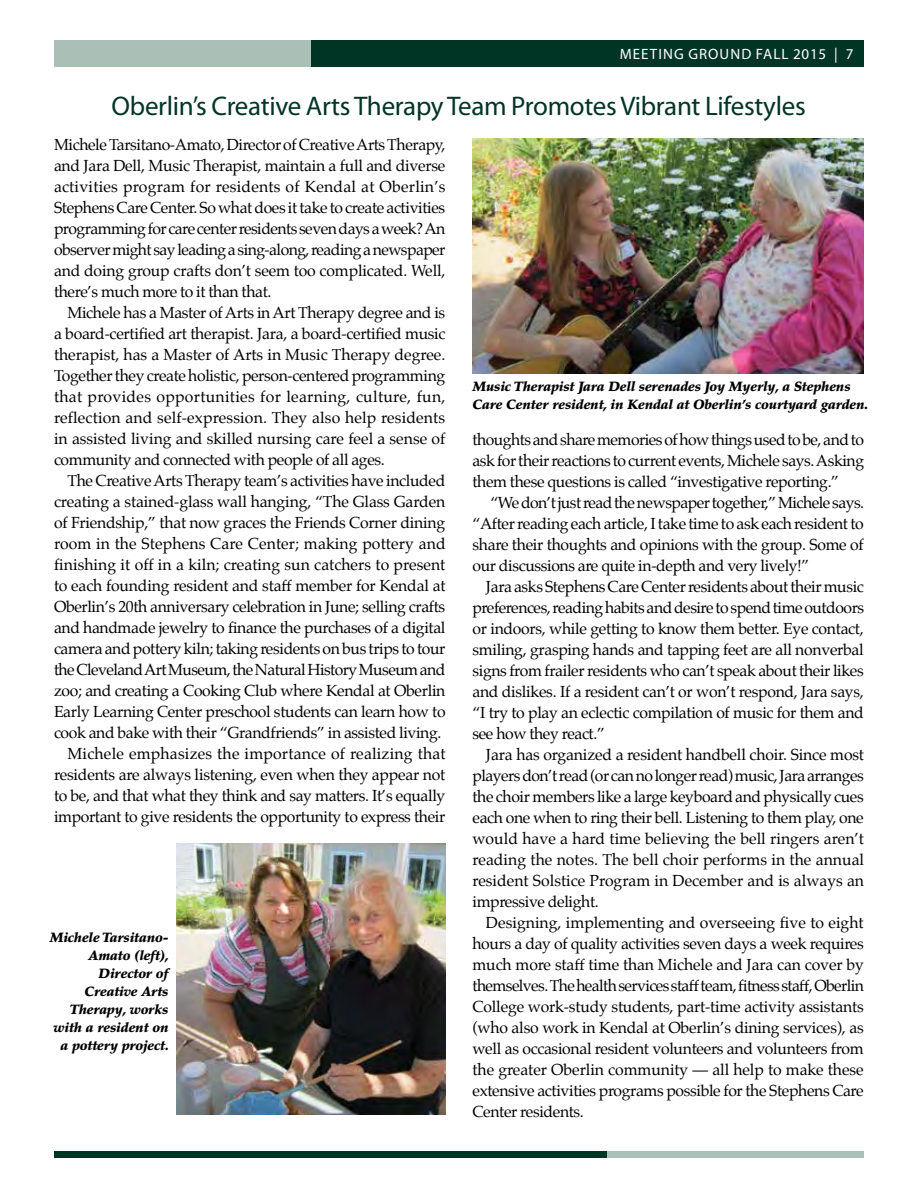
<style>
.page{position:relative;width:918px;height:1188px;background:#fff}
.page>*{position:absolute;margin:0;border:0;box-sizing:border-box;transform-origin:0 0}
.t1{font:27px "Myriad Pro";letter-spacing:-.01em;color:#003526}
.t2{font:15.75px/21px "Palatino";letter-spacing:-.02em;color:#000;text-align:justify}
.t3{font:15px "Myriad Pro";letter-spacing:.07em;color:#fff}
.t4{font:italic 900 13.5px/18px "Palatino";letter-spacing:-.01em;color:#000;text-align:right}
</style>
<div class="page">
<img style="left:176px;top:844px;width:270px;height:271px">
<img style="left:472px;top:138px;width:392px;height:236px">
<div style="left:607px;top:1151px;width:257px;height:7px;background:#aac0b7"></div>
<div style="left:54px;top:1151px;width:553px;height:7px;background:#003526"></div>
<div style="left:54px;top:40px;width:257px;height:27px;background:#aac0b7"></div>
<div style="left:311px;top:40px;width:553px;height:27px;background:#003526"></div>
<p class="t3" style="left:620px;top:45px;width:235px">MEETING GROUND FALL 2015 | 7</p>
<h1 class="t1" style="left:112px;top:90px;width:696px">Oberlin’s Creative Arts Therapy Team Promotes Vibrant Lifestyles</h1>
<p class="t2" style="left:54px;top:135px;width:393px">Michele Tarsitano-Amato, Director of Creative Arts Therapy, and Jara Dell, Music Therapist, maintain a full and diverse activities program for residents of Kendal at Oberlin’s Stephens Care Center. So what does it take to create activities programming for care center residents seven days a week? An observer might say leading a sing-along, reading a newspaper and doing group crafts don’t seem too complicated. Well, there’s much more to it than that.</p>
<p class="t2" style="left:54px;top:302px;width:393px;text-indent:13px">Michele has a Master of Arts in Art Therapy degree and is a board-certified art therapist. Jara, a board-certified music therapist, has a Master of Arts in Music Therapy degree.<br>Together they create holistic, person-centered programming that provides opportunities for learning, culture, fun, reflection and self-expression. They also help residents in assisted living and skilled nursing care feel a sense of community and connected with people of all ages.</p>
<p class="t2" style="left:54px;top:470px;width:393px;text-align:right">The Creative Arts Therapy team’s activities have included creating a stained-glass wall hanging, “The Glass Garden of Friendship,” that now graces the Friends Corner dining room in the Stephens Care Center; making pottery and finishing it off in a kiln; creating sun catchers to present to each founding resident and staff member for Kendal at Oberlin’s 20th anniversary celebration in June; selling crafts and handmade jewelry to finance the purchases of a digital camera and pottery kiln; taking residents on bus trips to tour the Cleveland Art Museum, the Natural History Museum and zoo; and creating a Cooking Club where Kendal at Oberlin Early Learning Center preschool students can learn how to cook and bake with their “Grandfriends” in assisted living.<br>Michele emphasizes the importance of realizing that residents are always listening, even when they appear not to be, and that what they think and say matters. It’s equally important to give residents the opportunity to express their</p>
<p class="t4" style="left:50px;top:928px;width:121px">Michele Tarsitano-<br>Amato (left),<br>Director of<br>Creative Arts<br>Therapy, works with a resident on a pottery project.</p>
<p class="t4" style="left:473px;top:378px;width:398px;text-align:left">Music Therapist Jara Dell serenades Joy Myerly, a Stephens<br>Care Center resident, in Kendal at Oberlin’s courtyard garden.</p>
<p class="t2" style="left:472px;top:429px;width:393px">thoughts and share memories of how things used to be, and to ask for their reactions to current events, Michele says. Asking them these questions is called “investigative reporting.”</p>
<p class="t2" style="left:472px;top:492px;width:393px;text-indent:18px">“We don’t just read the newspaper together,” Michele says. “After reading each article, I take time to ask each resident to share their thoughts and opinions with the group. Some of our discussions are quite in-depth and very lively!”</p>
<p class="t2" style="left:472px;top:576px;width:393px;text-indent:13px">Jara asks Stephens Care Center residents about their music preferences, reading habits and desire to spend time outdoors or indoors, while getting to know them better. Eye contact, smiling, grasping hands and tapping feet are all nonverbal signs from frailer residents who can’t speak about their likes and dislikes. If a resident can’t or won’t respond, Jara says, “I try to play an eclectic compilation of music for them and see how they react.”</p>
<p class="t2" style="left:472px;top:744px;width:393px;text-indent:13px">Jara has organized a resident handbell choir. Since most players don’t read (or can no longer read) music, Jara arranges the choir members like a large keyboard and physically cues each one when to ring their bell. Listening to them play, one would have a hard time believing the bell ringers aren’t reading the notes. The bell choir performs in the annual resident Solstice Program in December and is always an impressive delight.</p>
<p class="t2" style="left:472px;top:912px;width:393px;text-indent:13px">Designing, implementing and overseeing five to eight hours a day of quality activities seven days a week requires much more staff time than Michele and Jara can cover by themselves. The health services staff team, fitness staff, Oberlin College work-study students, part-time activity assistants (who also work in Kendal at Oberlin’s dining services), as well as occasional resident volunteers and volunteers from the greater Oberlin community — all help to make these extensive activities programs possible for the Stephens Care Center residents.</p>
</div>
